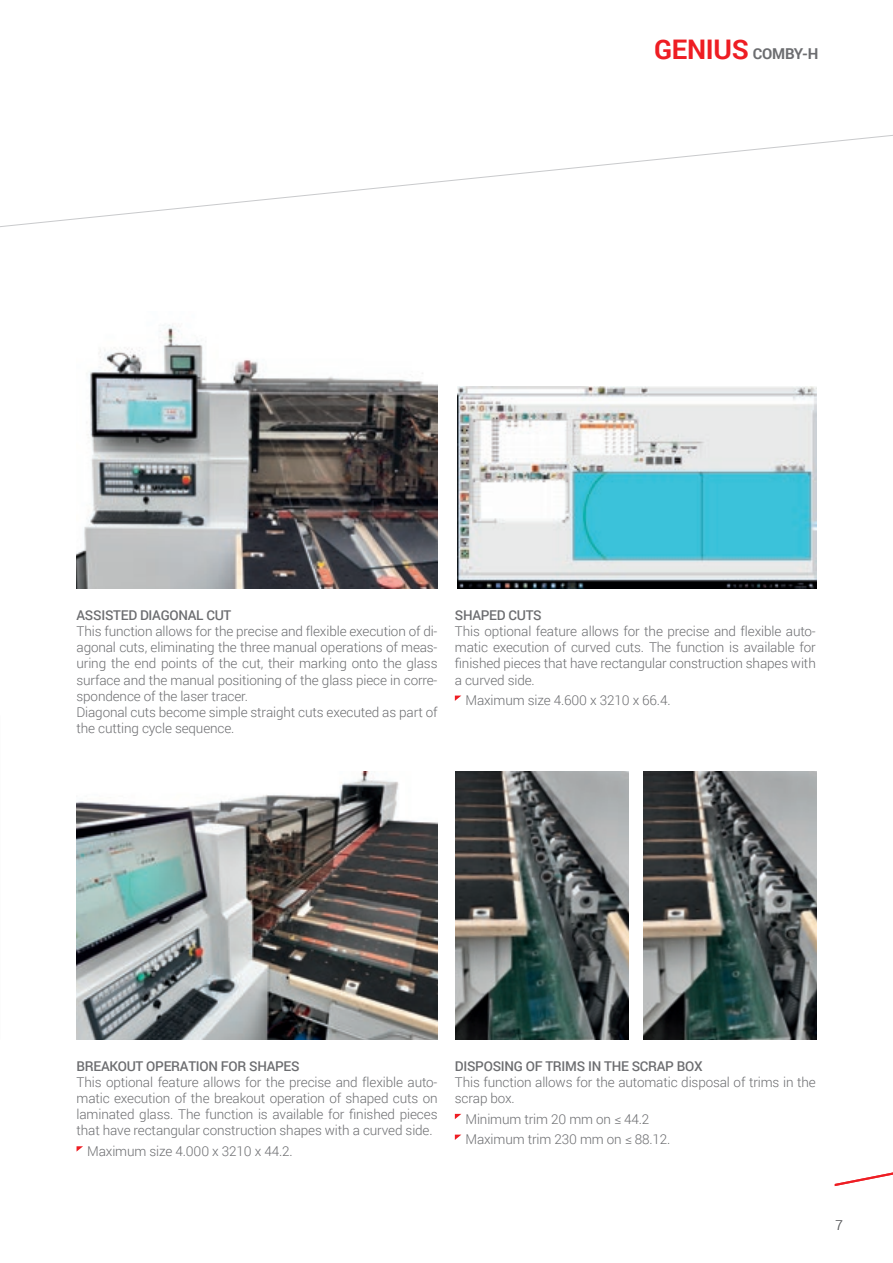
<style>
.page{position:relative;width:893px;height:1263px;background:#fff}
.page>*{position:absolute;margin:0;border:0;box-sizing:border-box;transform-origin:0 0}
.t1{font:700 15px "Roboto";letter-spacing:-.01em;color:#6c6d70}
.t2{font:300 13.5px/16.2px "Roboto";letter-spacing:-.01em;color:#6c6d70;text-align:justify}
.t3{font:500 13.5px "Roboto";letter-spacing:-.02em;color:#6c6d70}
.s1{font-size:27px;color:#ee1d23}
</style>
<div class="page">
<svg style="left:0;top:135px;width:893px;height:92px"></svg>
<svg style="left:835px;top:1172px;width:58px;height:14px"></svg>
<img style="left:77px;top:772px;width:360px;height:267px">
<img style="left:77px;top:325px;width:360px;height:263px">
<img style="left:455px;top:772px;width:173px;height:267px">
<img style="left:643px;top:772px;width:173px;height:267px">
<img style="left:457px;top:386px;width:359px;height:202px">
<svg style="left:77px;top:1146px;width:6px;height:5px"></svg>
<svg style="left:455px;top:1114px;width:6px;height:5px"></svg>
<svg style="left:455px;top:1134px;width:6px;height:6px"></svg>
<svg style="left:455px;top:695px;width:6px;height:6px"></svg>
<p class="t1" style="left:654px;top:43px;width:166px"><span class="s1">GENIUS</span> COMBY-H</p>
<p class="t3" style="left:77px;top:605px;width:156px">ASSISTED DIAGONAL CUT</p>
<p class="t2" style="left:77px;top:623px;width:362px">This function allows for the precise and flexible execution of di&shy;agonal cuts, eliminating the three manual operations of meas&shy;uring the end points of the cut, their marking onto the glass surface and the manual positioning of the glass piece in corre&shy;spondence of the laser tracer.</p>
<p class="t2" style="left:77px;top:704px;width:362px">Diagonal cuts become simple straight cuts executed as part of the cutting cycle sequence.</p>
<p class="t3" style="left:455px;top:605px;width:88px">SHAPED CUTS</p>
<p class="t2" style="left:455px;top:623px;width:362px">This optional feature allows for the precise and flexible auto&shy;matic execution of curved cuts. The function is available for finished pieces that have rectangular construction shapes with a curved side.</p>
<p class="t2" style="left:465px;top:692px;width:207px">Maximum size 4.600 x 3210 x 66.4.</p>
<p class="t3" style="left:77px;top:1056px;width:225px">BREAKOUT OPERATION FOR SHAPES</p>
<p class="t2" style="left:77px;top:1073px;width:363px">This optional feature allows for the precise and flexible auto&shy;matic execution of the breakout operation of shaped cuts on laminated glass. The function is available for finished pieces that have rectangular construction shapes with a curved side.</p>
<p class="t2" style="left:87px;top:1143px;width:207px">Maximum size 4.000 x 3210 x 44.2.</p>
<p class="t3" style="left:455px;top:1056px;width:249px">DISPOSING OF TRIMS IN THE SCRAP BOX</p>
<p class="t2" style="left:455px;top:1073px;width:362px">This function allows for the automatic disposal of trims in the scrap box.</p>
<p class="t2" style="left:465px;top:1110px;width:185px">Minimum trim 20 mm on ≤ 44.2</p>
<p class="t2" style="left:465px;top:1131px;width:206px">Maximum trim 230 mm on ≤ 88.12.</p>
<p class="t2" style="left:836px;top:1216px;width:9px">7</p>
</div>
